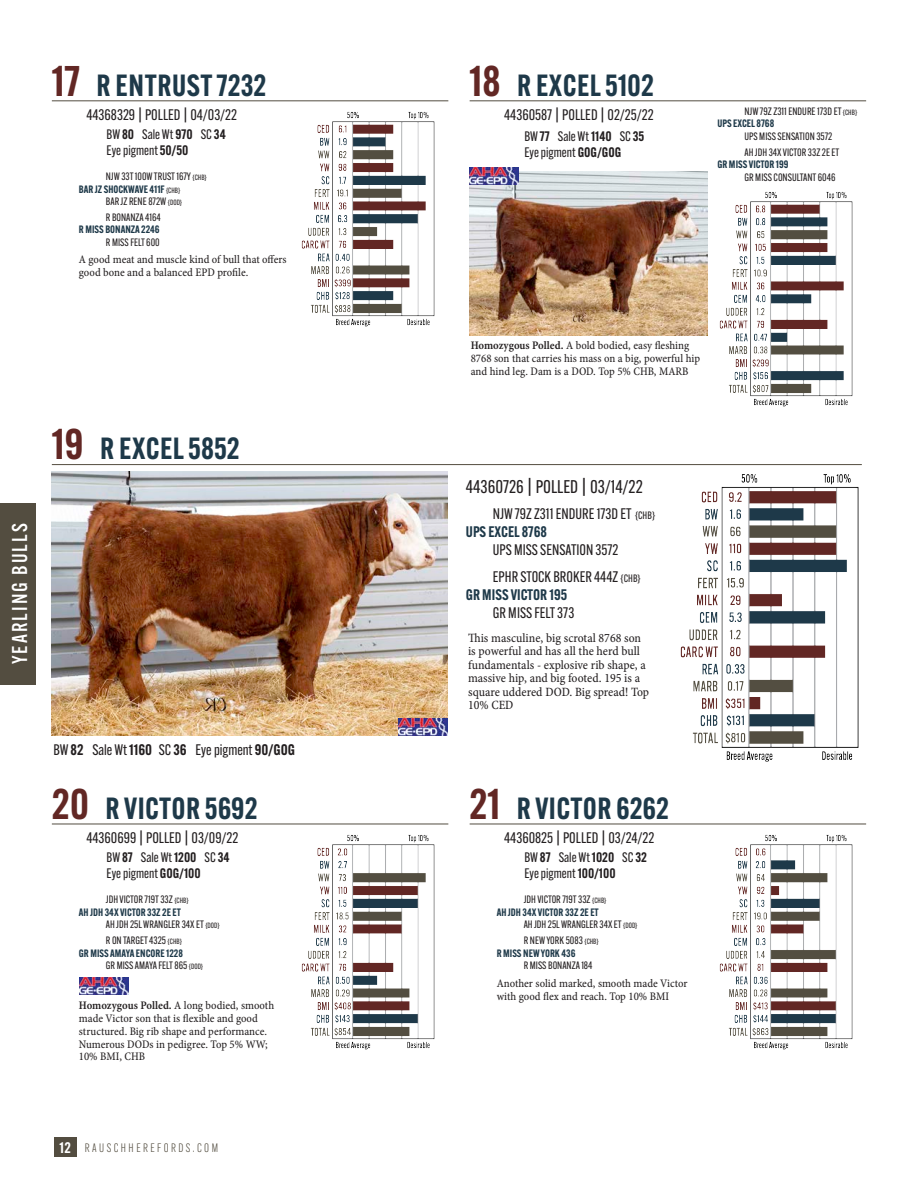
<style>
.page{position:relative;width:918px;height:1188px;background:#fff}
.page>*{position:absolute;margin:0;border:0;box-sizing:border-box;transform-origin:0 0}
.t1{font:600 30px "Alternate Gothic ATF";letter-spacing:.01em;color:#1e3949}
.t2{font:500 21px "Alternate Gothic ATF";letter-spacing:.1em;color:#fff}
.t3{font:18px "Alternate Gothic ATF";color:#231f20}
.t4{font:15px "Alternate Gothic ATF";color:#231f20}
.t5{font:600 15px "Alternate Gothic ATF";color:#1e3949}
.t6{font:13.5px "Alternate Gothic ATF";color:#231f20}
.t7{font:12.75px/13.5px "Minion Pro Cn Capt";color:#231f20}
.t8{font:300 12px "Alternate Gothic ATF";letter-spacing:.2em;color:#534d40}
.t9{font:11.7px/12.8px "Minion Pro Cn Capt";color:#231f20}
.t10{font:10.5px "Alternate Gothic ATF";color:#231f20}
.t11{font:600 10.5px "Alternate Gothic ATF";color:#1e3949}
.s1{font-size:42px;color:#622724}
.s2{font-weight:600}
.s3{font-size:7.5px}
.s4{font-weight:400;font-size:7.5px;color:#231f20}
.s5{font-family:"Minion Pro Semibold Cn Capt"}
.s6{font-weight:600;font-size:15px;color:#fff}
.s7{font-size:10.5px}
</style>
<div class="page">
<svg style="left:54px;top:1137px;width:23px;height:20px"></svg>
<div style="left:0;top:503px;width:36px;height:182px;background:#534d40"></div>
<img style="left:680px;top:474px;width:179px;height:288px">
<img style="left:52px;top:471px;width:396px;height:264px">
<hr style="left:52px;top:464px;width:810px;height:1px;background:#534d40">
<img style="left:399px;top:718px;width:49px;height:17px">
<img style="left:301px;top:111px;width:134px;height:216px">
<hr style="left:52px;top:100px;width:396px;height:1px;background:#534d40">
<img style="left:470px;top:167px;width:49px;height:4px">
<img style="left:470px;top:171px;width:237px;height:165px">
<hr style="left:470px;top:100px;width:396px;height:1px;background:#534d40">
<img style="left:719px;top:191px;width:134px;height:216px">
<img style="left:719px;top:834px;width:134px;height:216px">
<hr style="left:470px;top:824px;width:396px;height:1px;background:#534d40">
<img style="left:301px;top:834px;width:134px;height:216px">
<hr style="left:52px;top:824px;width:396px;height:1px;background:#534d40">
<img style="left:79px;top:977px;width:49px;height:18px">
<p class="t1" style="left:52px;top:66px;width:216px"><span class="s1">17</span> R ENTRUST 7232</p>
<p class="t4" style="left:86px;top:105px;width:152px">44368329 | POLLED | 04/03/22</p>
<p class="t6" style="left:107px;top:126px;width:121px">BW <span class="s2">80</span> Sale Wt <span class="s2">970</span> SC <span class="s2">34</span></p>
<p class="t6" style="left:107px;top:142px;width:83px">Eye pigment <span class="s2">50/50</span></p>
<p class="t10" style="left:106px;top:170px;width:102px">NJW 33T 100W TRUST 167Y <span class="s3">{CHB}</span></p>
<p class="t11" style="left:79px;top:182px;width:103px">BAR JZ SHOCKWAVE 411F <span class="s4">{CHB}</span></p>
<p class="t10" style="left:106px;top:195px;width:78px">BAR JZ RENE 872W <span class="s3">{DOD}</span></p>
<p class="t10" style="left:106px;top:211px;width:56px">R BONANZA 4164</p>
<p class="t11" style="left:79px;top:223px;width:82px">R MISS BONANZA 2246</p>
<p class="t10" style="left:106px;top:236px;width:55px">R MISS FELT 600</p>
<p class="t9" style="left:79px;top:253px;width:209px">A good meat and muscle kind of bull that offers good bone and a balanced EPD profile.</p>
<p class="t1" style="left:52px;top:429px;width:189px"><span class="s1">19</span> R EXCEL 5852</p>
<h2 class="t2" style="left:7px;top:664px;width:142px;rotate:-90deg">YEARLING BULLS</h2>
<p class="t4" style="left:53px;top:741px;width:243px">BW <span class="s2">82</span> Sale Wt <span class="s2">1160</span> SC <span class="s2">36</span> Eye pigment <span class="s2">90/GOG</span></p>
<p class="t1" style="left:52px;top:789px;width:207px"><span class="s1">20</span> R VICTOR 5692</p>
<p class="t4" style="left:86px;top:829px;width:153px">44360699 | POLLED | 03/09/22</p>
<p class="t6" style="left:107px;top:849px;width:124px">BW <span class="s2">87</span> Sale Wt <span class="s2">1200</span> SC <span class="s2">34</span></p>
<p class="t6" style="left:107px;top:865px;width:96px">Eye pigment <span class="s2">GOG/100</span></p>
<p class="t10" style="left:106px;top:893px;width:84px">JDH VICTOR 719T 33Z <span class="s3">{CHB}</span></p>
<p class="t11" style="left:79px;top:905px;width:104px">AH JDH 34X VICTOR 33Z 2E ET</p>
<p class="t10" style="left:106px;top:918px;width:115px">AH JDH 25L WRANGLER 34X ET <span class="s3">{DOD}</span></p>
<p class="t10" style="left:106px;top:934px;width:78px">R ON TARGET 4325 <span class="s3">{CHB}</span></p>
<p class="t11" style="left:79px;top:946px;width:106px">GR MISS AMAYA ENCORE 1228</p>
<p class="t10" style="left:106px;top:959px;width:99px">GR MISS AMAYA FELT 865 <span class="s3">{DOD}</span></p>
<p class="t9" style="left:79px;top:999px;width:197px"><span class="s5">Homozygous Polled.</span> A long bodied, smooth made Victor son that is flexible and good structured. Big rib shape and performance.<br>Numerous DODs in pedigree. Top 5% WW; 10% BMI, CHB</p>
<p class="t8" style="left:60px;top:1140px;width:160px"><span class="s6">12</span> RAUSCHHEREFORDS.COM</p>
<p class="t1" style="left:470px;top:66px;width:186px"><span class="s1">18</span> R EXCEL 5102</p>
<p class="t4" style="left:504px;top:105px;width:151px">44360587 | POLLED | 02/25/22</p>
<p class="t6" style="left:524px;top:128px;width:122px">BW <span class="s2">77</span> Sale Wt <span class="s2">1140</span> SC <span class="s2">35</span></p>
<p class="t6" style="left:524px;top:144px;width:98px">Eye pigment <span class="s2">GOG/GOG</span></p>
<p class="t10" style="left:744px;top:105px;width:114px">NJW 79Z Z311 ENDURE 173D ET <span class="s3">{CHB}</span></p>
<p class="t11" style="left:717px;top:117px;width:58px">UPS EXCEL 8768</p>
<p class="t10" style="left:744px;top:130px;width:89px">UPS MISS SENSATION 3572</p>
<p class="t10" style="left:744px;top:146px;width:97px">AH JDH 34X VICTOR 33Z 2E ET</p>
<p class="t11" style="left:717px;top:158px;width:73px">GR MISS VICTOR 199</p>
<p class="t10" style="left:744px;top:171px;width:92px">GR MISS CONSULTANT 6046</p>
<p class="t9" style="left:471px;top:339px;width:231px"><span class="s5">Homozygous Polled.</span> A bold bodied, easy fleshing<br>8768 son that carries his mass on a big, powerful hip and hind leg. Dam is a DOD. Top 5% CHB, MARB</p>
<p class="t3" style="left:466px;top:476px;width:178px">44360726 | POLLED | 03/14/22</p>
<p class="t4" style="left:493px;top:504px;width:164px">NJW 79Z Z311 ENDURE 173D ET <span class="s7">{CHB}</span></p>
<p class="t5" style="left:466px;top:522px;width:83px">UPS EXCEL 8768</p>
<p class="t4" style="left:493px;top:540px;width:127px">UPS MISS SENSATION 3572</p>
<p class="t4" style="left:493px;top:567px;width:149px">EPHR STOCK BROKER 444Z <span class="s7">{CHB}</span></p>
<p class="t5" style="left:466px;top:585px;width:103px">GR MISS VICTOR 195</p>
<p class="t4" style="left:493px;top:603px;width:83px">GR MISS FELT 373</p>
<p class="t7" style="left:468px;top:631px;width:183px">This masculine, big scrotal 8768 son is powerful and has all the herd bull fundamentals - explosive rib shape, a massive hip, and big footed. 195 is a square uddered DOD. Big spread! Top<br>10% CED</p>
<p class="t1" style="left:470px;top:789px;width:201px"><span class="s1">21</span> R VICTOR 6262</p>
<p class="t4" style="left:504px;top:829px;width:152px">44360825 | POLLED | 03/24/22</p>
<p class="t6" style="left:524px;top:849px;width:124px">BW <span class="s2">87</span> Sale Wt <span class="s2">1020</span> SC <span class="s2">32</span></p>
<p class="t6" style="left:524px;top:865px;width:93px">Eye pigment <span class="s2">100/100</span></p>
<p class="t10" style="left:524px;top:893px;width:84px">JDH VICTOR 719T 33Z <span class="s3">{CHB}</span></p>
<p class="t11" style="left:497px;top:905px;width:104px">AH JDH 34X VICTOR 33Z 2E ET</p>
<p class="t10" style="left:524px;top:918px;width:115px">AH JDH 25L WRANGLER 34X ET <span class="s3">{DOD}</span></p>
<p class="t10" style="left:524px;top:934px;width:77px">R NEW YORK 5083 <span class="s3">{CHB}</span></p>
<p class="t11" style="left:497px;top:946px;width:80px">R MISS NEW YORK 436</p>
<p class="t10" style="left:524px;top:959px;width:70px">R MISS BONANZA 184</p>
<p class="t9" style="left:497px;top:977px;width:192px">Another solid marked, smooth made Victor with good flex and reach. Top 10% BMI</p>
</div>
